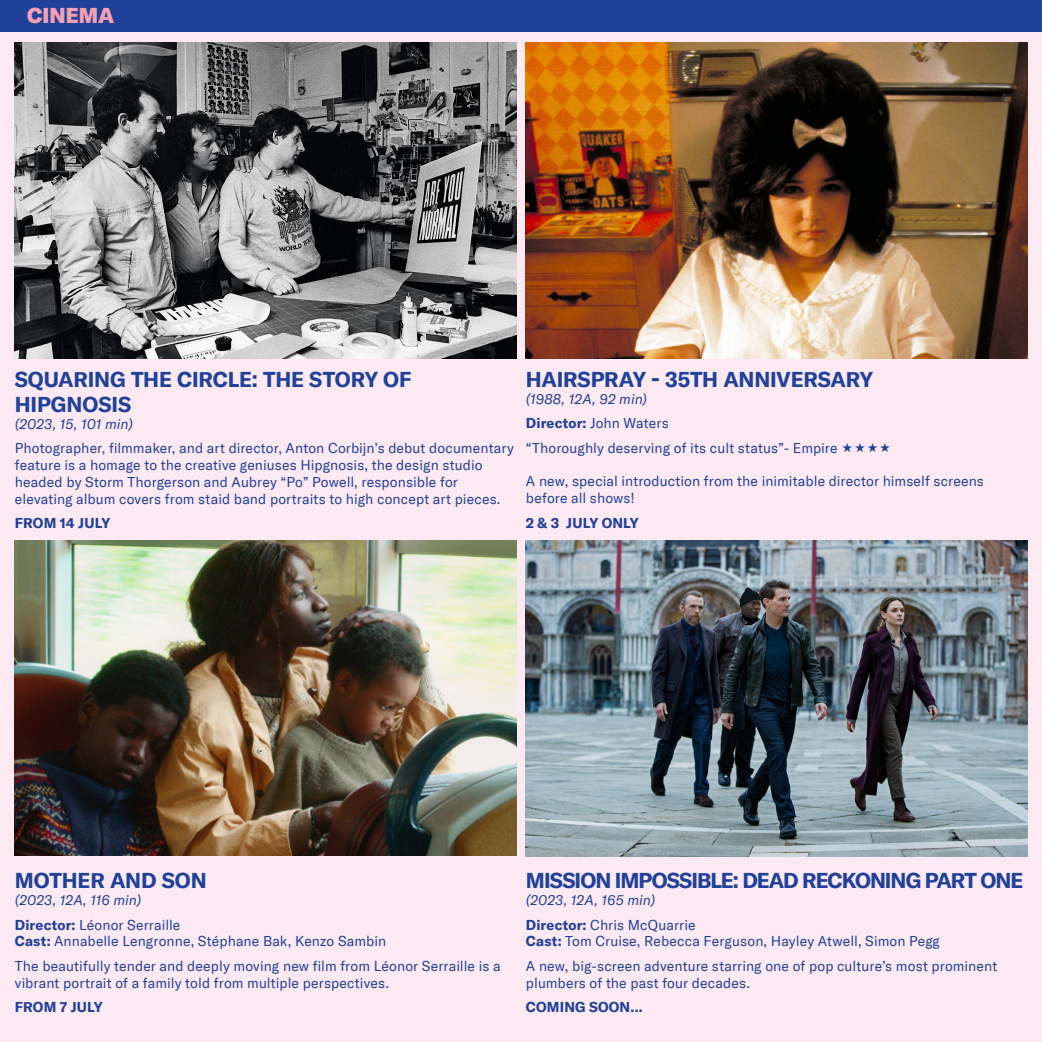
<style>
.page{position:relative;width:1042px;height:1042px;background:#fce9f1}
.page>*{position:absolute;margin:0;border:0;box-sizing:border-box;transform-origin:0 0}
.t1{font:700 21px/25.2px "GT America";letter-spacing:-.015em;color:#20419a}
.t2{font:700 21px "GT America";letter-spacing:-.045em;color:#20419a}
.t3{font:900 21px "GT America";color:#f6a0b2}
.t4{font:14px/16.8px "GT America";letter-spacing:.005em;color:#20419a}
.t5{font:italic 14px "GT America";letter-spacing:.005em;color:#20419a}
.t6{font:700 14px "GT America";letter-spacing:.01em;color:#20419a}
.s1{font-weight:700}
</style>
<div class="page">
<img style="left:526px;top:540px;width:501px;height:316px">
<img style="left:526px;top:42px;width:501px;height:316px">
<img style="left:15px;top:540px;width:501px;height:315px">
<img style="left:15px;top:42px;width:501px;height:316px">
<div style="left:0;top:0;width:1042px;height:31px;background:#20419a"></div>
<p class="t3" style="left:27px;top:2px;width:89px">CINEMA</p>
<p class="t1" style="left:15px;top:366px;width:398px">SQUARING THE CIRCLE: THE STORY OF<br>HIPGNOSIS</p>
<p class="t5" style="left:15px;top:416px;width:119px">(2023, 15, 101 min)</p>
<p class="t4" style="left:15px;top:440px;width:500px">Photographer, filmmaker, and art director, Anton Corbijn’s debut documentary feature is a homage to the creative geniuses Hipgnosis, the design studio headed by Storm Thorgerson and Aubrey “Po” Powell, responsible for elevating album covers from staid band portraits to high concept art pieces.</p>
<p class="t6" style="left:15px;top:515px;width:97px">FROM 14 JULY</p>
<p class="t1" style="left:526px;top:366px;width:349px">HAIRSPRAY - 35TH ANNIVERSARY</p>
<p class="t5" style="left:526px;top:390px;width:123px">(1988, 12A, 92 min)</p>
<p class="t4" style="left:526px;top:415px;width:144px"><span class="s1">Director:</span> John Waters</p>
<p class="t4" style="left:526px;top:439px;width:313px">“Thoroughly deserving of its cult status”- Empire</p>
<p class="t4" style="left:526px;top:473px;width:459px">A new, special introduction from the inimitable director himself screens before all shows!</p>
<p class="t6" style="left:526px;top:514px;width:114px">2 &amp; 3 JULY ONLY</p>
<p class="t1" style="left:15px;top:868px;width:193px">MOTHER AND SON</p>
<p class="t5" style="left:15px;top:892px;width:128px">(2023, 12A, 116 min)</p>
<p class="t4" style="left:15px;top:916px;width:167px"><span class="s1">Director:</span> Léonor Serraille</p>
<p class="t4" style="left:15px;top:933px;width:373px"><span class="s1">Cast:</span> Annabelle Lengronne, Stéphane Bak, Kenzo Sambin</p>
<p class="t4" style="left:15px;top:957px;width:487px">The beautifully tender and deeply moving new film from Léonor Serraille is a vibrant portrait of a family told from multiple perspectives.</p>
<p class="t6" style="left:15px;top:998px;width:89px">FROM 7 JULY</p>
<p class="t2" style="left:526px;top:868px;width:499px">MISSION IMPOSSIBLE: DEAD RECKONING PART ONE</p>
<p class="t5" style="left:526px;top:892px;width:131px">(2023, 12A, 165 min)</p>
<p class="t4" style="left:526px;top:916px;width:171px"><span class="s1">Director:</span> Chris McQuarrie</p>
<p class="t4" style="left:526px;top:933px;width:415px"><span class="s1">Cast:</span> Tom Cruise, Rebecca Ferguson, Hayley Atwell, Simon Pegg</p>
<p class="t4" style="left:526px;top:957px;width:473px">A new, big-screen adventure starring one of pop culture’s most prominent plumbers of the past four decades.</p>
<p class="t6" style="left:526px;top:998px;width:118px">COMING SOON...</p>
</div>
